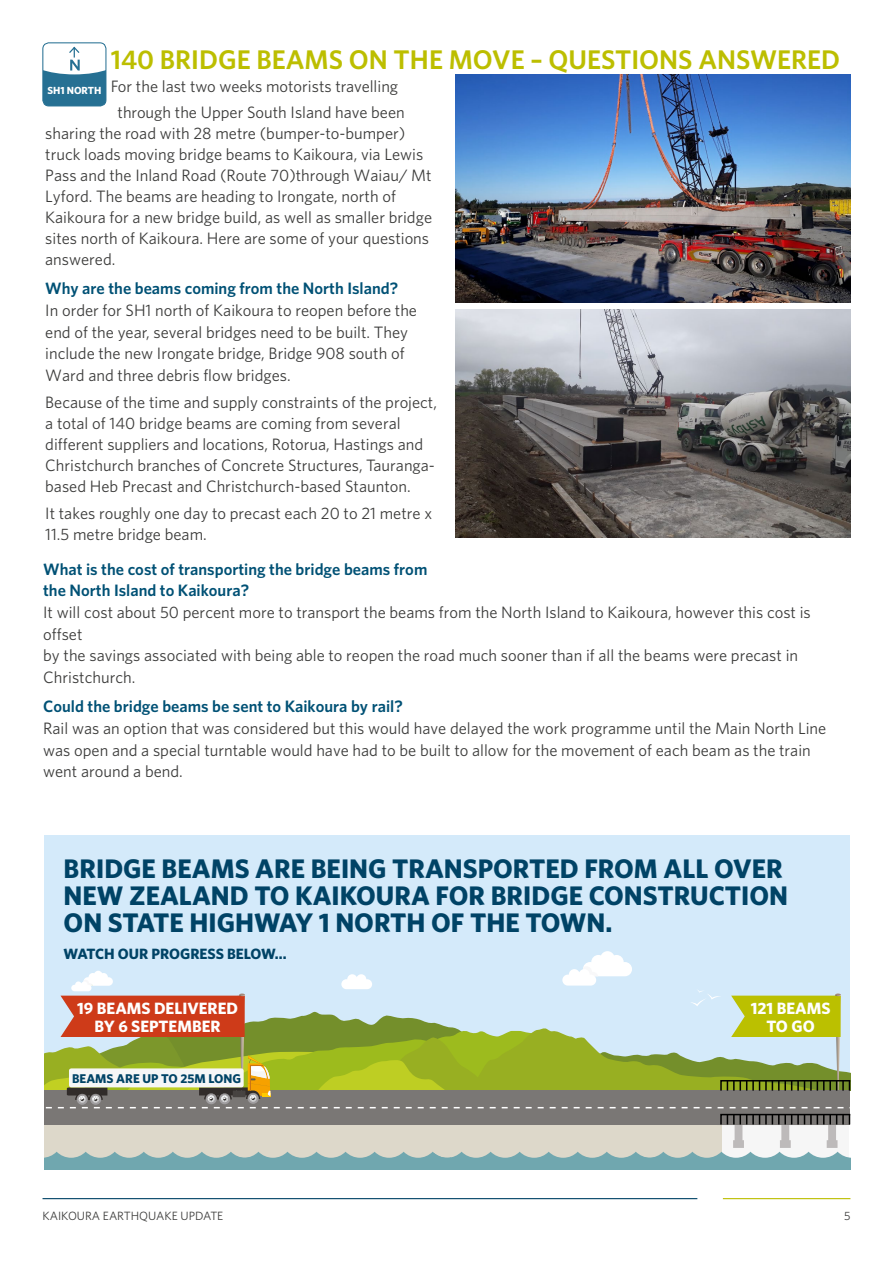
<style>
.page{position:relative;width:893px;height:1263px;background:#fff}
.page>*{position:absolute;margin:0;border:0;box-sizing:border-box;transform-origin:0 0}
.t1{font:600 27px "Whitney";color:#bcbe00}
.t2{font:700 26.85px/26.8px "Whitney";color:#004366}
.t3{font:16.5px/21px "Whitney";color:#3c3c3b}
.t4{font:600 16.5px/21.5px "Whitney";color:#005175}
.t5{font:700 16.5px/17.9px "Whitney";color:#fff;text-align:center}
.t6{font:700 15px "Whitney";color:#004366}
.t7{font:700 12.75px "Whitney";color:#004366}
.t8{font:12px "Whitney";color:#3c3c3b}
.t9{font:700 10.35px "Whitney";color:#fff}
</style>
<div class="page">
<hr style="left:43px;top:1198px;width:654px;height:1px;background:#004366">
<hr style="left:723px;top:1198px;width:127px;height:1px;background:#bcbe00">
<div style="left:43px;top:43px;width:63px;height:63px;background:#267093;border-radius:6px"></div>
<div style="left:43px;top:43px;width:63px;height:63px;border:1px solid #267093;border-radius:6px"></div>
<svg style="left:43px;top:43px;width:63px;height:31px;background:#e7eff3"></svg>
<img style="left:455px;top:74px;width:395px;height:229px">
<img style="left:455px;top:309px;width:395px;height:228px">
<div style="left:45px;top:835px;width:804px;height:273px;background:#d4eafa"></div>
<svg style="left:45px;top:951px;width:805px;height:218px"></svg>
<div style="left:69px;top:1068px;width:175px;height:19px;background:#f6f6f6;border-radius:2px"></div>
<h1 class="t1" style="left:111px;top:42px;width:731px">140 BRIDGE BEAMS ON THE MOVE – QUESTIONS ANSWERED</h1>
<p class="t3" style="left:111px;top:73px;width:296px;line-height:25.8px;text-align:center">For the last two weeks motorists travelling through the Upper South Island have been</p>
<p class="t3" style="left:45px;top:122px;width:388px">sharing the road with 28 metre (bumper-to-bumper) truck loads moving bridge beams to Kaikoura, via Lewis Pass and the Inland Road (Route 70)through Waiau/ Mt Lyford. The beams are heading to Irongate, north of Kaikoura for a new bridge build, as well as smaller bridge sites north of Kaikoura. Here are some of your questions answered.</p>
<p class="t4" style="left:45px;top:278px;width:354px">Why are the beams coming from the North Island?</p>
<p class="t3" style="left:45px;top:299px;width:373px;line-height:21.5px">In order for SH1 north of Kaikoura to reopen before the end of the year, several bridges need to be built. They include the new Irongate bridge, Bridge 908 south of Ward and three debris flow bridges.</p>
<p class="t3" style="left:45px;top:391px;width:393px">Because of the time and supply constraints of the project, a total of 140 bridge beams are coming from several different suppliers and locations, Rotorua, Hastings and Christchurch branches of Concrete Structures, Tauranga&shy;based Heb Precast and Christchurch-based Staunton.</p>
<p class="t3" style="left:45px;top:503px;width:388px">It takes roughly one day to precast each 20 to 21 metre x<br>11.5 metre bridge beam.</p>
<p class="t4" style="left:43px;top:558px;width:386px">What is the cost of transporting the bridge beams from the North Island to Kaikoura?</p>
<p class="t3" style="left:43px;top:601px;width:769px;line-height:21.5px">It will cost about 50 percent more to transport the beams from the North Island to Kaikoura, however this cost is offset<br>by the savings associated with being able to reopen the road much sooner than if all the beams were precast in Christchurch.</p>
<p class="t4" style="left:43px;top:695px;width:361px">Could the bridge beams be sent to Kaikoura by rail?</p>
<p class="t3" style="left:43px;top:717px;width:784px;line-height:21.8px">Rail was an option that was considered but this would have delayed the work programme until the Main North Line was open and a special turntable would have had to be built to allow for the movement of each beam as the train went around a bend.</p>
<p class="t9" style="left:47px;top:84px;width:56px">SH1 NORTH</p>
<h2 class="t2" style="left:64px;top:854px;width:726px">BRIDGE BEAMS ARE BEING TRANSPORTED FROM ALL OVER<br>NEW ZEALAND TO KAIKOURA FOR BRIDGE CONSTRUCTION<br>ON STATE HIGHWAY 1 NORTH OF THE TOWN.</h2>
<p class="t6" style="left:64px;top:943px;width:224px">WATCH OUR PROGRESS BELOW...</p>
<p class="t5" style="left:77px;top:999px;width:162px">19 BEAMS DELIVERED<br>BY 6 SEPTEMBER</p>
<p class="t7" style="left:72px;top:1070px;width:170px">BEAMS ARE UP TO 25M LONG</p>
<p class="t5" style="left:751px;top:999px;width:81px">121 BEAMS<br>TO GO</p>
<p class="t8" style="left:43px;top:1208px;width:182px">KAIKOURA EARTHQUAKE UPDATE</p>
<p class="t8" style="left:844px;top:1208px;width:8px">5</p>
</div>
